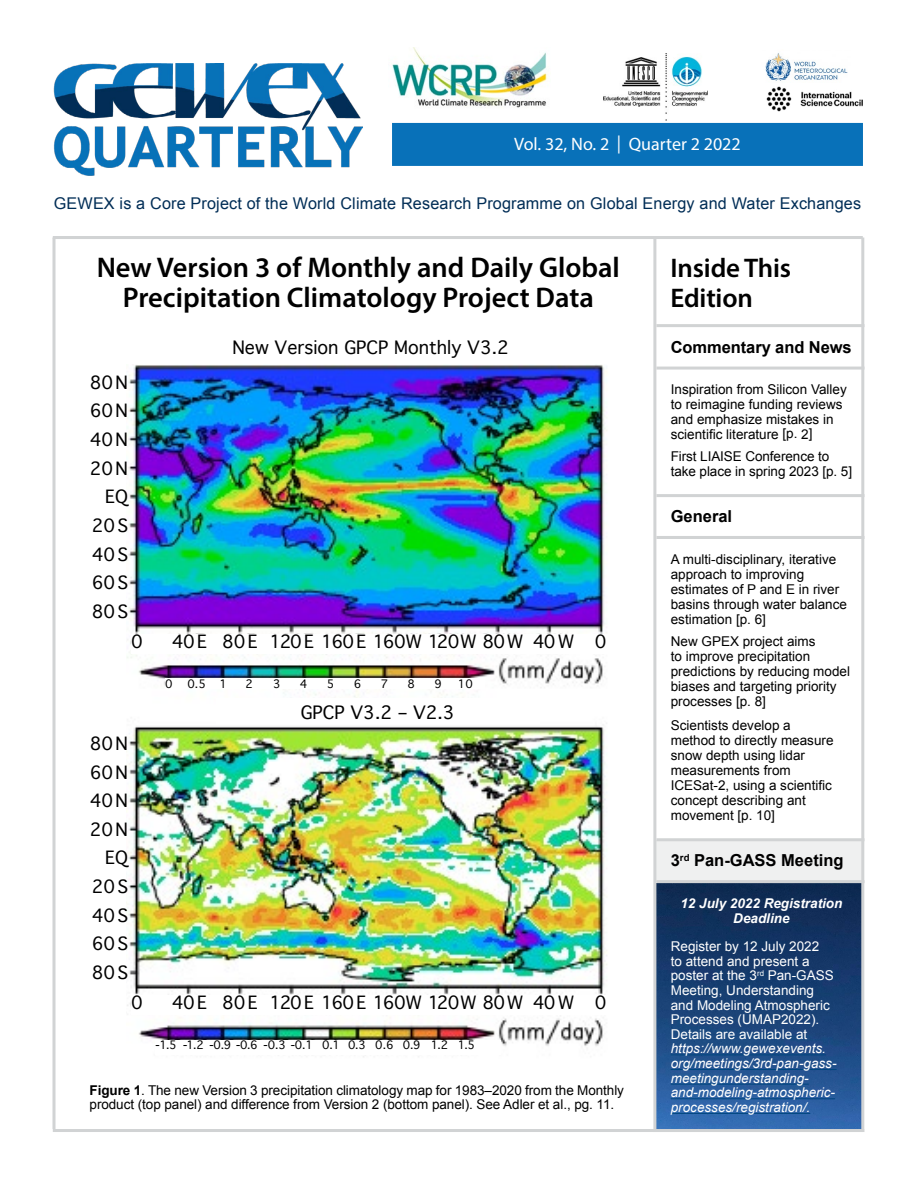
<style>
.page{position:relative;width:918px;height:1188px;background:#fff}
.page>*{position:absolute;margin:0;border:0;box-sizing:border-box;transform-origin:0 0}
.t1{font:600 28.5px/30px "Myriad Pro";color:#000;text-align:center}
.t2{font:600 27px/30px "Myriad Pro";letter-spacing:-.005em;color:#000}
.t3{font:18px "Myriad Pro";color:#fff}
.t4{font:17.7px "Geneva";color:#000}
.t5{font:17.55px "Geneva";letter-spacing:-.025em;color:#000}
.t6{font:17.55px/28.7px "Geneva";color:#000;text-align:right}
.t7{font:700 16.5px "Arial";color:#000}
.t8{font:16.2px "Arial";letter-spacing:.01em;color:#002d56}
.t9{font:13.5px/15px "Arial";color:#000}
.t10{font:13.5px/14.5px "Arial";color:#fff}
.t11{font:italic 13.5px/14.5px "Arial";color:#fff}
.t12{font:italic 700 13.5px/15px "Arial";color:#fff;text-align:center}
.t13{font:11.1px "Geneva";color:#000}
.s1{font-weight:700}
</style>
<div class="page">
<img style="left:392px;top:48px;width:156px;height:60px">
<img style="left:604px;top:53px;width:103px;height:67px">
<img style="left:765px;top:53px;width:83px;height:28px">
<img style="left:767px;top:86px;width:96px;height:26px">
<div style="left:392px;top:123px;width:471px;height:43px;background:#0871b9;border:3px solid #0871b9"></div>
<img style="left:53px;top:63px;width:309px;height:113px">
<div style="left:655px;top:841px;width:206px;height:41px;background:#eff0f0"></div>
<img style="left:656px;top:883px;width:205px;height:246px">
<img style="left:127px;top:365px;width:480px;height:692px">
<div style="left:216px;top:698px;width:323px;height:26px;background:#fff"></div>
<div style="left:131px;top:634px;width:500px;height:20px;background:#fff"></div>
<div style="left:131px;top:995px;width:500px;height:20px;background:#fff"></div>
<div style="left:165px;top:679px;width:320px;height:10px;background:#fff"></div>
<div style="left:156px;top:1040px;width:345px;height:15px;background:#fff"></div>
<hr style="left:653px;top:238px;width:3px;height:891px;background:#d1d3d4">
<hr style="left:656px;top:367px;width:208px;height:3px;background:#d1d3d4">
<hr style="left:656px;top:324px;width:208px;height:3px;background:#d1d3d4">
<hr style="left:656px;top:494px;width:208px;height:3px;background:#d1d3d4">
<hr style="left:656px;top:536px;width:208px;height:3px;background:#d1d3d4">
<hr style="left:656px;top:838px;width:208px;height:3px;background:#d1d3d4">
<hr style="left:656px;top:880px;width:208px;height:3px;background:#d1d3d4">
<hr style="left:671px;top:1054px;width:155px;height:1px;background:#00467e">
<hr style="left:671px;top:1069px;width:166px;height:1px;background:#00467e">
<hr style="left:671px;top:1084px;width:138px;height:1px;background:#00467e">
<hr style="left:671px;top:1098px;width:164px;height:1px;background:#00467e">
<hr style="left:671px;top:1113px;width:139px;height:1px;background:#00467e">
<hr style="left:53px;top:236px;width:810px;height:3px;background:#d1d3d4">
<hr style="left:861px;top:238px;width:3px;height:891px;background:#d1d3d4">
<hr style="left:653px;top:1129px;width:211px;height:3px;background:#d1d3d4">
<svg style="left:52px;top:238px;width:4px;height:891px;background:#dbddde"></svg>
<hr style="left:53px;top:1129px;width:810px;height:3px;background:#d1d3d4">
<h3 class="t3" style="left:514px;top:133px;width:228px">Vol. 32, No. 2 | Quarter 2 2022</h3>
<p class="t8" style="left:54px;top:193px;width:809px">GEWEX is a Core Project of the World Climate Research Programme on Global Energy and Water Exchanges</p>
<h1 class="t1" style="left:97px;top:251px;width:525px">New Version 3 of Monthly and Daily Global<br>Precipitation Climatology Project Data</h1>
<p class="t6" style="left:90px;top:368px;width:40px">80 N<br>60 N<br>40 N<br>20 N<br>EQ<br>20 S<br>40 S<br>60 S<br>80 S</p>
<h3 class="t4" style="left:232px;top:338px;width:278px">New Version GPCP Monthly V3.2</h3>
<p class="t5" style="left:131px;top:632px;width:13px">0</p>
<p class="t5" style="left:172px;top:632px;width:436px">40 E 80 E 120 E 160 E 160 W 120 W 80 W 40 W 0</p>
<p class="t13" style="left:165px;top:677px;width:9px">0</p>
<p class="t13" style="left:188px;top:677px;width:41px">0.5 1</p>
<p class="t13" style="left:245px;top:677px;width:9px">2</p>
<p class="t13" style="left:273px;top:677px;width:9px">3</p>
<p class="t13" style="left:300px;top:677px;width:9px">4</p>
<p class="t13" style="left:327px;top:677px;width:9px">5</p>
<p class="t13" style="left:354px;top:677px;width:9px">6</p>
<p class="t13" style="left:381px;top:677px;width:9px">7</p>
<p class="t13" style="left:407px;top:677px;width:9px">8</p>
<p class="t13" style="left:435px;top:677px;width:9px">9</p>
<p class="t13" style="left:458px;top:677px;width:16px">10</p>
<p class="t6" style="left:90px;top:730px;width:40px">80 N<br>60 N<br>40 N<br>20 N<br>EQ<br>20 S<br>40 S<br>60 S<br>80 S</p>
<h3 class="t4" style="left:301px;top:703px;width:156px">GPCP V3.2 – V2.3</h3>
<p class="t5" style="left:131px;top:993px;width:13px">0</p>
<p class="t5" style="left:172px;top:993px;width:436px">40 E 80 E 120 E 160 E 160 W 120 W 80 W 40 W 0</p>
<p class="t13" style="left:156px;top:1039px;width:321px">-1.5 -1.2 -0.9 -0.6 -0.3 -0.1 0.1 0.3 0.6 0.9 1.2 1.5</p>
<p class="t9" style="left:90px;top:1084px;width:536px;line-height:13.5px"><span class="s1">Figure 1</span>. The new Version 3 precipitation climatology map for 1983–2020 from the Monthly product (top panel) and difference from Version 2 (bottom panel). See Adler et al., pg. 11.</p>
<h2 class="t2" style="left:671px;top:252px;width:122px">Inside This<br>Edition</h2>
<p class="t7" style="left:671px;top:336px;width:182px">Commentary and News</p>
<p class="t9" style="left:671px;top:381px;width:178px">Inspiration from Silicon Valley to reimagine funding reviews and emphasize mistakes in scientific literature [p. 2]</p>
<p class="t9" style="left:671px;top:449px;width:183px">First LIAISE Conference to take place in spring 2023 [p. 5]</p>
<p class="t7" style="left:671px;top:505px;width:63px">General</p>
<p class="t9" style="left:671px;top:552px;width:178px">A multi-disciplinary, iterative approach to improving estimates of P and E in river basins through water balance estimation [p. 6]</p>
<p class="t9" style="left:671px;top:634px;width:181px">New GPEX project aims<br>to improve precipitation predictions by reducing model biases and targeting priority processes [p. 8]</p>
<p class="t9" style="left:671px;top:718px;width:164px">Scientists develop a method to directly measure snow depth using lidar measurements from<br>ICESat-2, using a scientific concept describing ant movement [p. 10]</p>
<p class="t7" style="left:671px;top:850px;width:174px">3<sup>rd</sup> Pan-GASS Meeting</p>
<p class="t12" style="left:680px;top:896px;width:164px">12 July 2022 Registration<br>Deadline</p>
<p class="t10" style="left:671px;top:939px;width:165px">Register by 12 July 2022 to attend and present a poster at the 3<sup>rd</sup> Pan-GASS<br>Meeting, Understanding and Modeling Atmospheric<br>Processes (UMAP2022).<br>Details are available at</p>
<p class="t11" style="left:671px;top:1042px;width:167px">https://www.gewexevents. org/meetings/3rd-pan-gass&shy;meetingunderstanding&shy;and-modeling-atmospheric&shy;processes/registration/.</p>
</div>
